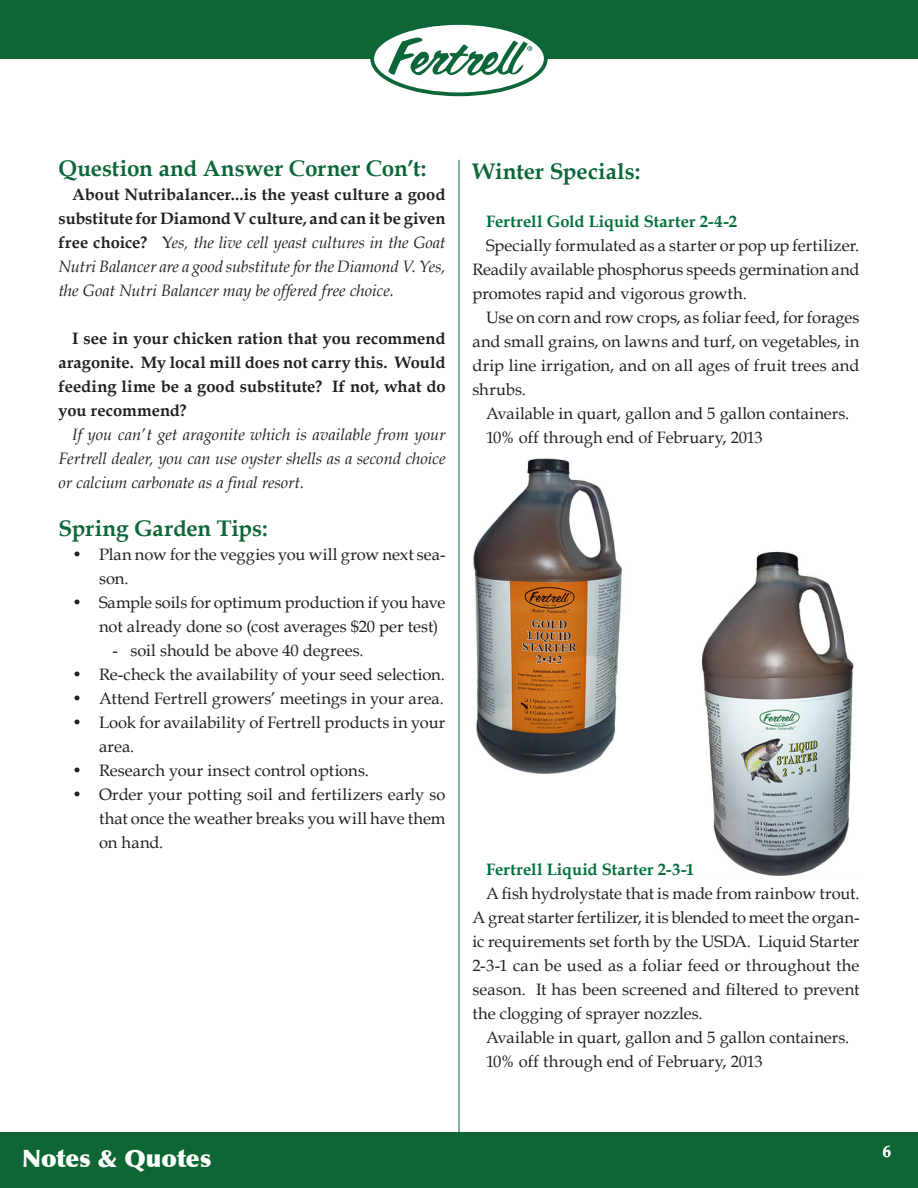
<style>
.page{position:relative;width:918px;height:1188px;background:#fff}
.page>*{position:absolute;margin:0;border:0;box-sizing:border-box;transform-origin:0 0}
.t1{font:900 24px "Optima";color:#fff}
.headings{font:700 22.5px "Book Antiqua";color:#0c6638}
.Body_Indented_Justif{font:16.5px/24px "Book Antiqua";color:#231f20;text-align:justify}
.Body_Indented_Justif-2{font:italic 16.5px/24px "Book Antiqua";letter-spacing:-.005em;color:#231f20;text-align:justify}
.Body_Indented_Justif-3{font:700 16.5px/24px "Book Antiqua";color:#231f20;text-align:justify}
.Body_Indented_Justif-4{font:700 16.5px "Book Antiqua";letter-spacing:.01em;color:#006f3c}
.t2{font:700 16.5px "Book Antiqua";color:#fff}
.s1{font-weight:700;font-style:normal}
.s2{font-style:normal}
</style>
<div class="page">
<div style="left:0;top:0;width:918px;height:59px;background:#0e6635"></div>
<div style="left:0;top:1132px;width:918px;height:56px;background:#0e6635"></div>
<svg style="left:372px;top:23px;width:174px;height:71px;fill:#fff"></svg>
<div style="left:370px;top:21px;width:178px;height:75px;border:4px solid #0c6638;border-radius:50%"></div>
<svg style="left:388px;top:34px;width:144px;height:49px"></svg>
<hr style="left:459px;top:160px;width:1px;height:1028px;background:#0c6638">
<img style="left:473px;top:458px;width:149px;height:316px">
<img style="left:701px;top:551px;width:153px;height:325px">
<p class="headings" style="left:58px;top:153px;width:369px">Question and Answer Corner Con’t:</p>
<p class="Body_Indented_Justif-2" style="left:58px;top:182px;width:389px;text-indent:14px"><span class="s1">About Nutribalancer...is the yeast culture a good substitute for Diamond V culture, and can it be given free choice?</span> <span class="s2">Y</span>es, the live cell yeast cultures in the Goat Nutri Balancer are a good substitute for the Diamond V. Yes, the Goat Nutri Balancer may be offered free choice.</p>
<p class="Body_Indented_Justif-3" style="left:58px;top:326px;width:389px;text-indent:14px">I see in your chicken ration that you recommend aragonite. My local mill does not carry this. Would feeding lime be a good substitute? If not, what do you recommend?</p>
<p class="Body_Indented_Justif-2" style="left:58px;top:422px;width:389px;text-indent:14px">If you can’t get aragonite which is available from your Fertrell dealer, you can use oyster shells as a second choice or calcium carbonate as a final resort.</p>
<p class="headings" style="left:58px;top:513px;width:211px">Spring Garden Tips:</p>
<p class="Body_Indented_Justif" style="left:99px;top:542px;width:348px;text-indent:-27px">• Plan now for the veggies you will grow next sea&shy;son.</p>
<p class="Body_Indented_Justif" style="left:99px;top:590px;width:348px;text-indent:-27px">• Sample soils for optimum production if you have not already done so (cost averages $20 per test)</p>
<p class="Body_Indented_Justif" style="left:113px;top:638px;width:253px">- soil should be above 40 degrees.</p>
<p class="Body_Indented_Justif" style="left:72px;top:662px;width:375px">• Re-check the availability of your seed selection.</p>
<p class="Body_Indented_Justif" style="left:72px;top:686px;width:373px">• Attend Fertrell growers’ meetings in your area.</p>
<p class="Body_Indented_Justif" style="left:99px;top:710px;width:348px;text-indent:-27px">• Look for availability of Fertrell products in your area.</p>
<p class="Body_Indented_Justif" style="left:72px;top:758px;width:298px">• Research your insect control options.</p>
<p class="Body_Indented_Justif" style="left:99px;top:782px;width:348px;text-indent:-27px">• Order your potting soil and fertilizers early so that once the weather breaks you will have them on hand.</p>
<p class="headings" style="left:472px;top:156px;width:169px">Winter Specials:</p>
<p class="Body_Indented_Justif-4" style="left:486px;top:211px;width:253px">Fertrell Gold Liquid Starter 2-4-2</p>
<p class="Body_Indented_Justif" style="left:472px;top:233px;width:388px;text-indent:14px">Specially formulated as a starter or pop up fertilizer.<br>Readily available phosphorus speeds germination and promotes rapid and vigorous growth.</p>
<p class="Body_Indented_Justif" style="left:472px;top:305px;width:389px;text-indent:14px">Use on corn and row crops, as foliar feed, for forages and small grains, on lawns and turf, on vegetables, in drip line irrigation, and on all ages of fruit trees and shrubs.</p>
<p class="Body_Indented_Justif" style="left:486px;top:401px;width:365px">Available in quart, gallon and 5 gallon containers.</p>
<p class="Body_Indented_Justif" style="left:486px;top:425px;width:278px">10% off through end of February, 2013</p>
<p class="Body_Indented_Justif-4" style="left:486px;top:859px;width:210px">Fertrell Liquid Starter 2-3-1</p>
<p class="Body_Indented_Justif" style="left:472px;top:881px;width:389px;text-indent:14px">A fish hydrolystate that is made from rainbow trout.<br>A great starter fertilizer, it is blended to meet the organ&shy;ic requirements set forth by the USDA. Liquid Starter 2-3-1 can be used as a foliar feed or throughout the season. It has been screened and filtered to prevent the clogging of sprayer nozzles.</p>
<p class="Body_Indented_Justif" style="left:486px;top:1025px;width:365px">Available in quart, gallon and 5 gallon containers.</p>
<p class="Body_Indented_Justif" style="left:486px;top:1049px;width:278px">10% off through end of February, 2013</p>
<h1 class="t1" style="left:22px;top:1144px;width:191px">Notes &amp; Quotes</h1>
<p class="t2" style="left:883px;top:1140px;width:10px">6</p>
</div>
